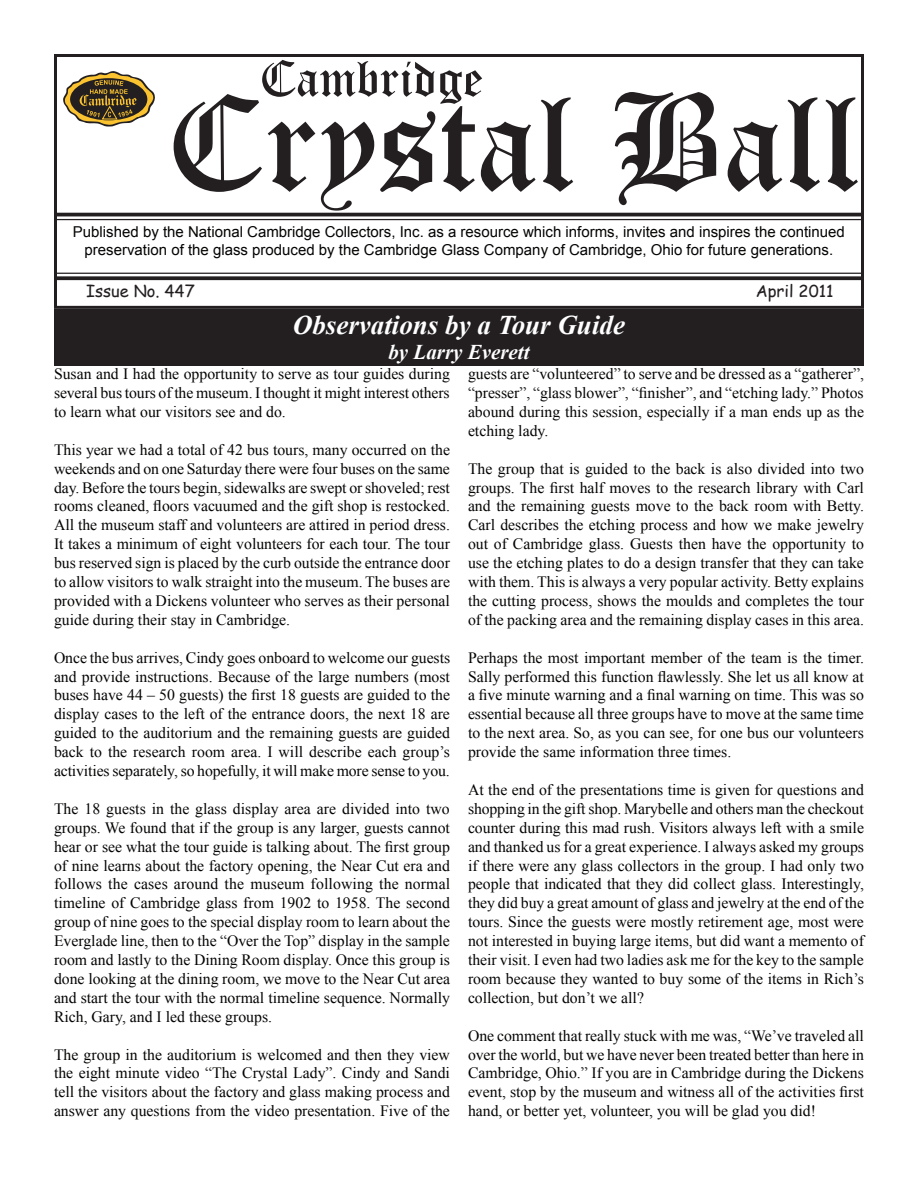
<style>
.page{position:relative;width:918px;height:1188px;background:#fff}
.page>*{position:absolute;margin:0;border:0;box-sizing:border-box;transform-origin:0 0}
.t1{font:135px "Old English Text";color:#231f20}
.t2{font:51px "Old English Text";color:#231f20}
.t3{font:italic 700 27px "Times New Roman";color:#fff}
.t4{font:italic 700 21px "Times New Roman";color:#fff}
.t5{font:16.5px "Comic Sans MS";color:#231f20}
.t6{font:15.75px/18.9px "Times New Roman";color:#040503;text-align:justify}
.t7{font:15px/18px "Arial";color:#040503;text-align:center}
</style>
<div class="page">
<div style="left:54px;top:54px;width:810px;height:255px;border:3px solid #231f20"></div>
<hr style="left:54px;top:273px;width:810px;height:1px;background:#231f20">
<svg style="left:54px;top:276px;width:810px;height:4px;background:#373334"></svg>
<hr style="left:54px;top:213px;width:810px;height:3px;background:#231f20">
<hr style="left:54px;top:219px;width:810px;height:1px;background:#231f20">
<svg style="left:63px;top:71px;width:92px;height:56px"></svg>
<div style="left:54px;top:309px;width:810px;height:56px;background:#231f20"></div>
<h2 class="t2" style="left:259px;top:46px;width:225px">Cambridge</h2>
<h1 class="t1" style="left:166px;top:56px;width:696px">Crystal Ball</h1>
<p class="t7" style="left:73px;top:222px;width:773px">Published by the National Cambridge Collectors, Inc. as a resource which informs, invites and inspires the continued preservation of the glass produced by the Cambridge Glass Company of Cambridge, Ohio for future generations.</p>
<p class="t5" style="left:86px;top:279px;width:110px">Issue No. 447</p>
<p class="t5" style="left:756px;top:279px;width:79px">April 2011</p>
<h3 class="t3" style="left:293px;top:306px;width:334px">Observations by a Tour Guide</h3>
<h3 class="t4" style="left:388px;top:337px;width:143px">by Larry Everett</h3>
<p class="t6" style="left:54px;top:364px;width:398px">Susan and I had the opportunity to serve as tour guides during several bus tours of the museum. I thought it might interest others to learn what our visitors see and do.</p>
<p class="t6" style="left:54px;top:440px;width:398px">This year we had a total of 42 bus tours, many occurred on the weekends and on one Saturday there were four buses on the same day. Before the tours begin, sidewalks are swept or shoveled; rest rooms cleaned, floors vacuumed and the gift shop is restocked.<br>All the museum staff and volunteers are attired in period dress.<br>It takes a minimum of eight volunteers for each tour. The tour bus reserved sign is placed by the curb outside the entrance door to allow visitors to walk straight into the museum. The buses are provided with a Dickens volunteer who serves as their personal guide during their stay in Cambridge.</p>
<p class="t6" style="left:54px;top:648px;width:398px">Once the bus arrives, Cindy goes onboard to welcome our guests and provide instructions. Because of the large numbers (most buses have 44 – 50 guests) the first 18 guests are guided to the display cases to the left of the entrance doors, the next 18 are guided to the auditorium and the remaining guests are guided back to the research room area. I will describe each group’s activities separately, so hopefully, it will make more sense to you.</p>
<p class="t6" style="left:54px;top:799px;width:398px">The 18 guests in the glass display area are divided into two groups. We found that if the group is any larger, guests cannot hear or see what the tour guide is talking about. The first group of nine learns about the factory opening, the Near Cut era and follows the cases around the museum following the normal timeline of Cambridge glass from 1902 to 1958. The second group of nine goes to the special display room to learn about the Everglade line, then to the “Over the Top” display in the sample room and lastly to the Dining Room display. Once this group is done looking at the dining room, we move to the Near Cut area and start the tour with the normal timeline sequence. Normally Rich, Gary, and I led these groups.</p>
<p class="t6" style="left:54px;top:1045px;width:398px">The group in the auditorium is welcomed and then they view the eight minute video “The Crystal Lady”. Cindy and Sandi tell the visitors about the factory and glass making process and answer any questions from the video presentation. Five of the</p>
<p class="t6" style="left:468px;top:364px;width:398px">guests are “volunteered” to serve and be dressed as a “gatherer”, “presser”, “glass blower”, “finisher”, and “etching lady.” Photos abound during this session, especially if a man ends up as the etching lady.</p>
<p class="t6" style="left:468px;top:459px;width:398px">The group that is guided to the back is also divided into two groups. The first half moves to the research library with Carl and the remaining guests move to the back room with Betty.<br>Carl describes the etching process and how we make jewelry out of Cambridge glass. Guests then have the opportunity to use the etching plates to do a design transfer that they can take with them. This is always a very popular activity. Betty explains the cutting process, shows the moulds and completes the tour of the packing area and the remaining display cases in this area.</p>
<p class="t6" style="left:468px;top:648px;width:398px">Perhaps the most important member of the team is the timer.<br>Sally performed this function flawlessly. She let us all know at a five minute warning and a final warning on time. This was so essential because all three groups have to move at the same time to the next area. So, as you can see, for one bus our volunteers provide the same information three times.</p>
<p class="t6" style="left:468px;top:780px;width:398px">At the end of the presentations time is given for questions and shopping in the gift shop. Marybelle and others man the checkout counter during this mad rush. Visitors always left with a smile and thanked us for a great experience. I always asked my groups if there were any glass collectors in the group. I had only two people that indicated that they did collect glass. Interestingly, they did buy a great amount of glass and jewelry at the end of the tours. Since the guests were mostly retirement age, most were not interested in buying large items, but did want a memento of their visit. I even had two ladies ask me for the key to the sample room because they wanted to buy some of the items in Rich’s collection, but don’t we all?</p>
<p class="t6" style="left:468px;top:1026px;width:398px">One comment that really stuck with me was, “We’ve traveled all over the world, but we have never been treated better than here in Cambridge, Ohio.” If you are in Cambridge during the Dickens event, stop by the museum and witness all of the activities first hand, or better yet, volunteer, you will be glad you did!</p>
</div>
